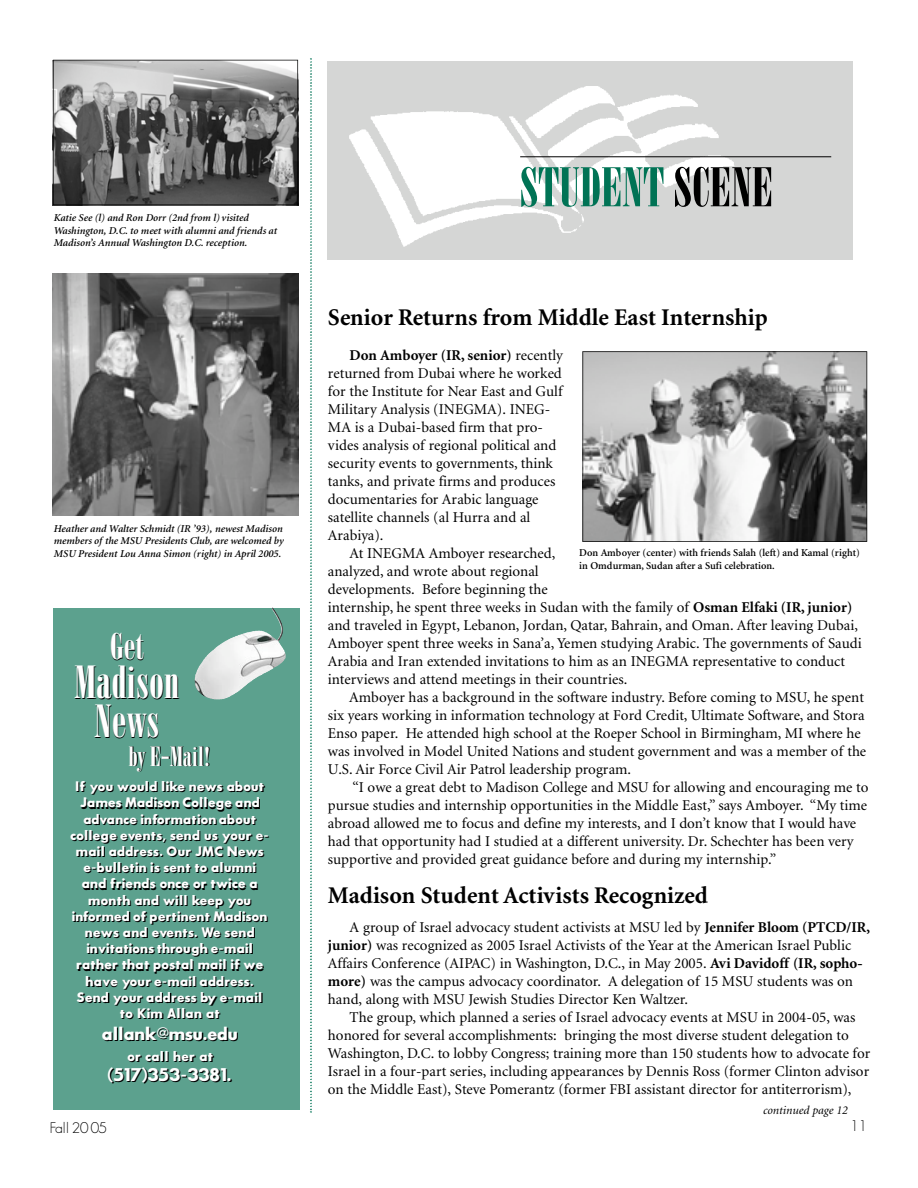
<style>
.page{position:relative;width:918px;height:1188px;background:#fff}
.page>*{position:absolute;margin:0;border:0;box-sizing:border-box;transform-origin:0 0}
.t1{font:54px "Bodoni Poster Compressed";color:#007355}
.t2{font:45px/38.8px "Bodoni Poster Compressed";color:#fff;text-align:center}
.t3{font:36px "Bodoni Poster Compressed";color:#fff}
.t4{font:27px "Bodoni Poster Compressed";color:#fff}
.t5{font:700 24px "Minion";color:#000}
.t6{font:18px "Sans Serif Bld FLF";color:#fff}
.t7{font:15px/18px "Minion";color:#000}
.t8{font:15px "Sans Serif FLF";letter-spacing:.01em;color:#000}
.t9{font:13.5px/16.2px "Sans Serif Bld FLF";letter-spacing:.025em;color:#fff;text-align:center}
.t10{font:italic 12px "Minion";color:#000}
.t11{font:italic 600 10.5px/12.6px "Minion";color:#000}
.t12{font:600 10.5px/12.6px "Minion";color:#000}
.s1{color:#000}
.s2{font-weight:700}
</style>
<div class="page">
<svg style="left:310px;top:58px;width:2px;height:1055px"></svg>
<svg style="left:53px;top:60px;width:245px;height:145px;background:#7b7b7b"></svg>
<img style="left:52px;top:273px;width:246px;height:243px">
<div style="left:54px;top:608px;width:246px;height:501px;background:#5ca18e"></div>
<img style="left:224px;top:607px;width:62px;height:92px">
<div style="left:327px;top:61px;width:526px;height:199px;background:#d5d6d5"></div>
<img style="left:349px;top:86px;width:395px;height:161px">
<hr style="left:520px;top:157px;width:311px;height:1px;background:#000">
<svg style="left:582px;top:351px;width:285px;height:191px;background:#989898"></svg>
<p class="t11" style="left:54px;top:212px;width:225px">Katie See (l) and Ron Dorr (2nd from l) visited<br>Washington, D.C. to meet with alumni and friends at<br>Madison’s Annual Washington D.C. reception.</p>
<p class="t11" style="left:54px;top:523px;width:231px;text-align:justify">Heather and Walter Schmidt (IR ’93), newest Madison members of the MSU Presidents Club, are welcomed by MSU President Lou Anna Simon (right) in April 2005.</p>
<h3 class="t3" style="left:110px;top:633px;width:35px">Get</h3>
<h2 class="t2" style="left:74px;top:667px;width:106px">Madison<br>News</h2>
<h3 class="t4" style="left:129px;top:746px;width:83px">by E-Mail!</h3>
<p class="t9" style="left:71px;top:779px;width:200px">If you would like news about<br>James Madison College and advance information about college events, send us your e&shy;mail address. Our JMC News e-bulletin is sent to alumni and friends once or twice a month and will keep you informed of pertinent Madison news and events. We send invitations through e-mail rather that postal mail if we have your e-mail address.<br>Send your address by e-mail to Kim Allan at</p>
<p class="t6" style="left:102px;top:1026px;width:137px">allank@msu.edu</p>
<p class="t9" style="left:127px;top:1049px;width:87px">or call her at</p>
<p class="t6" style="left:108px;top:1067px;width:125px">(517)353-3381.</p>
<h1 class="t1" style="left:520px;top:167px;width:254px">STUDENT <span class="s1">SCENE</span></h1>
<h3 class="t5" style="left:328px;top:308px;width:441px">Senior Returns from Middle East Internship</h3>
<p class="t7" style="left:328px;top:347px;width:237px;text-indent:22px"><span class="s2">Don Amboyer (IR, senior)</span> recently returned from Dubai where he worked for the Institute for Near East and Gulf Military Analysis (INEGMA). INEG-MA is a Dubai-based firm that pro&shy;vides analysis of regional political and security events to governments, think tanks, and private firms and produces documentaries for Arabic language satellite channels (al Hurra and al Arabiya).</p>
<p class="t7" style="left:328px;top:545px;width:536px;text-indent:22px">At INEGMA Amboyer researched,<br>analyzed, and wrote about regional<br>developments. Before beginning the<br>internship, he spent three weeks in Sudan with the family of <span class="s2">Osman Elfaki (IR, junior) </span>and traveled in Egypt, Lebanon, Jordan, Qatar, Bahrain, and Oman. After leaving Dubai, Amboyer spent three weeks in Sana’a, Yemen studying Arabic. The governments of Saudi Arabia and Iran extended invitations to him as an INEGMA representative to conduct interviews and attend meetings in their countries.</p>
<p class="t7" style="left:328px;top:689px;width:540px;text-indent:22px">Amboyer has a background in the software industry. Before coming to MSU, he spent six years working in information technology at Ford Credit, Ultimate Software, and Stora Enso paper. He attended high school at the Roeper School in Birmingham, MI where he was involved in Model United Nations and student government and was a member of the U.S. Air Force Civil Air Patrol leadership program.</p>
<p class="t7" style="left:328px;top:779px;width:542px;text-indent:25px">“I owe a great debt to Madison College and MSU for allowing and encouraging me to pursue studies and internship opportunities in the Middle East,” says Amboyer. “My time abroad allowed me to focus and define my interests, and I don’t know that I would have had that opportunity had I studied at a different university. Dr. Schechter has been very supportive and provided great guidance before and during my internship.”</p>
<h3 class="t5" style="left:328px;top:886px;width:381px">Madison Student Activists Recognized</h3>
<p class="t7" style="left:328px;top:920px;width:544px;text-indent:22px">A group of Israel advocacy student activists at MSU led by <span class="s2">Jennifer Bloom (PTCD/IR, junior)</span> was recognized as 2005 Israel Activists of the Year at the American Israel Public Affairs Conference (AIPAC) in Washington, D.C., in May 2005. <span class="s2">Avi Davidoff (IR, sopho&shy;more)</span> was the campus advocacy coordinator. A delegation of 15 MSU students was on hand, along with MSU Jewish Studies Director Ken Waltzer.</p>
<p class="t7" style="left:328px;top:1010px;width:544px;text-indent:22px">The group, which planned a series of Israel advocacy events at MSU in 2004-05, was honored for several accomplishments: bringing the most diverse student delegation to Washington, D.C. to lobby Congress; training more than 150 students how to advocate for Israel in a four-part series, including appearances by Dennis Ross (former Clinton advisor on the Middle East), Steve Pomerantz (former FBI assistant director for antiterrorism),</p>
<p class="t12" style="left:579px;top:547px;width:282px">Don Amboyer (center) with friends Salah (left) and Kamal (right) in Omdurman, Sudan after a Sufi celebration.</p>
<p class="t10" style="left:763px;top:1106px;width:86px">continued page 12</p>
<p class="t8" style="left:50px;top:1121px;width:59px">Fall 20 05</p>
<p class="t8" style="left:850px;top:1119px;width:18px">11</p>
</div>
